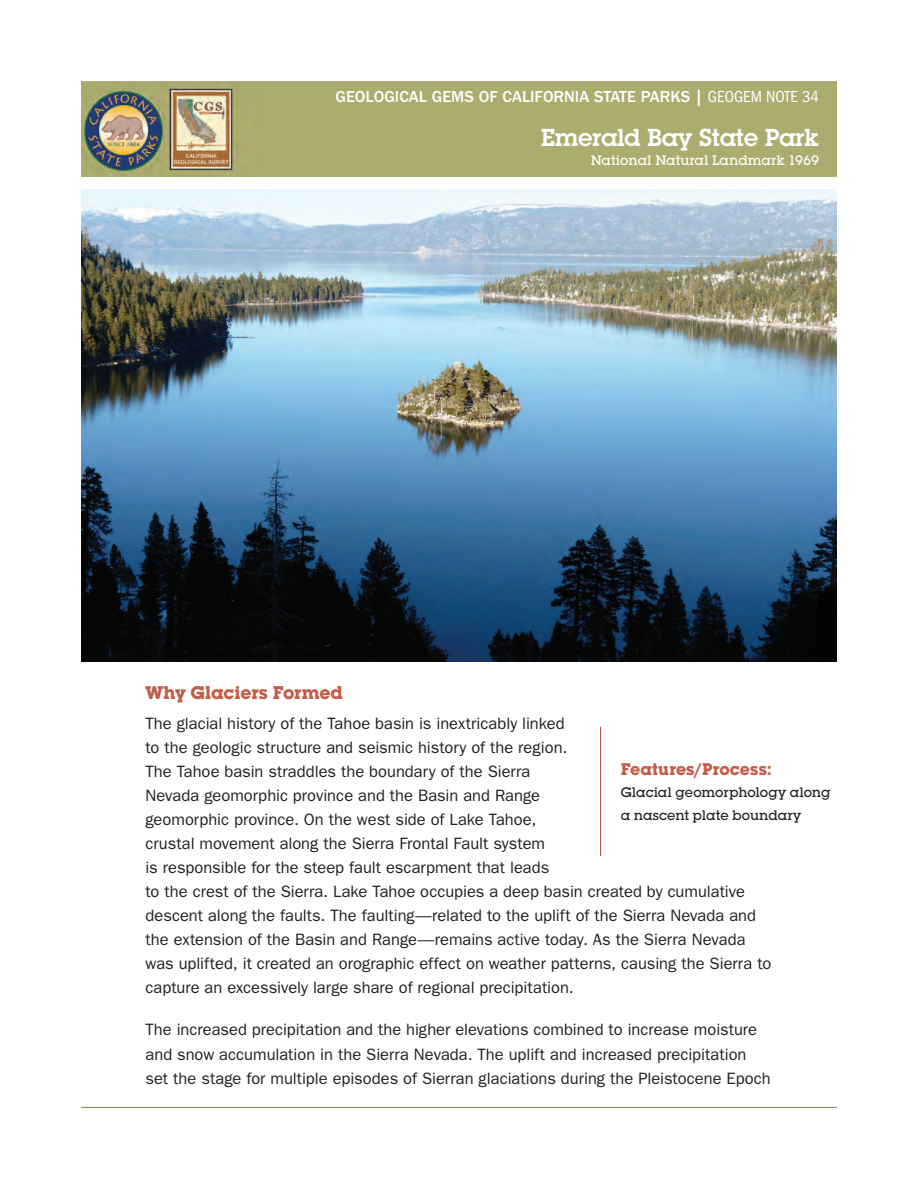
<style>
.page{position:relative;width:918px;height:1188px;background:#fff}
.page>*{position:absolute;margin:0;border:0;box-sizing:border-box;transform-origin:0 0}
.Header_First_Page_Ti{font:600 24px "Lubalin Graph Std";color:#fff}
.t1{font:700 18px "Lubalin Graph Std";letter-spacing:-.005em;color:#c25d49}
.Body{font:16.5px/24px "ITC Franklin Gothic Std";color:#231f20}
.t2{font:500 16.5px "ITC Franklin Gothic Std";color:#fff}
.Feature_Process{font:700 16.5px "Lubalin Graph Std";letter-spacing:.005em;color:#c25d49}
.Feature_Process-2{font:500 13.5px/22.5px "Lubalin Graph Std";letter-spacing:-.005em;color:#231f20}
.Header_First_Page_Ti-2{font:500 13.5px "Lubalin Graph Std";color:#fff}
.s1{font-weight:400;font-stretch:condensed}
</style>
<div class="page">
<hr style="left:81px;top:1107px;width:756px;height:1px;background:#7f874f">
<img style="left:81px;top:81px;width:756px;height:95px">
<hr style="left:600px;top:727px;width:1px;height:129px;background:#c25d49">
<img style="left:81px;top:189px;width:756px;height:473px">
<p class="t2" style="left:335px;top:88px;width:485px">GEOLOGICAL GEMS OF CALIFORNIA STATE PARKS | <span class="s1">GEOGEM NOTE 34</span></p>
<p class="Header_First_Page_Ti" style="left:541px;top:121px;width:279px">Emerald Bay State Park</p>
<p class="Header_First_Page_Ti-2" style="left:591px;top:152px;width:230px">National Natural Landmark 1969</p>
<p class="t1" style="left:146px;top:681px;width:199px">Why Glaciers Formed</p>
<p class="Body" style="left:146px;top:712px;width:627px">The glacial history of the Tahoe basin is inextricably linked<br>to the geologic structure and seismic history of the region.<br>The Tahoe basin straddles the boundary of the Sierra<br>Nevada geomorphic province and the Basin and Range<br>geomorphic province. On the west side of Lake Tahoe,<br>crustal movement along the Sierra Frontal Fault system<br>is responsible for the steep fault escarpment that leads<br>to the crest of the Sierra. Lake Tahoe occupies a deep basin created by cumulative descent along the faults. The faulting—related to the uplift of the Sierra Nevada and the extension of the Basin and Range—remains active today. As the Sierra Nevada was uplifted, it created an orographic effect on weather patterns, causing the Sierra to capture an excessively large share of regional precipitation.</p>
<p class="Body" style="left:146px;top:1018px;width:627px">The increased precipitation and the higher elevations combined to increase moisture and snow accumulation in the Sierra Nevada. The uplift and increased precipitation set the stage for multiple episodes of Sierran glaciations during the Pleistocene Epoch</p>
<p class="Feature_Process" style="left:621px;top:758px;width:152px">Features/Process:</p>
<p class="Feature_Process-2" style="left:621px;top:781px;width:211px">Glacial geomorphology along a nascent plate boundary</p>
</div>
